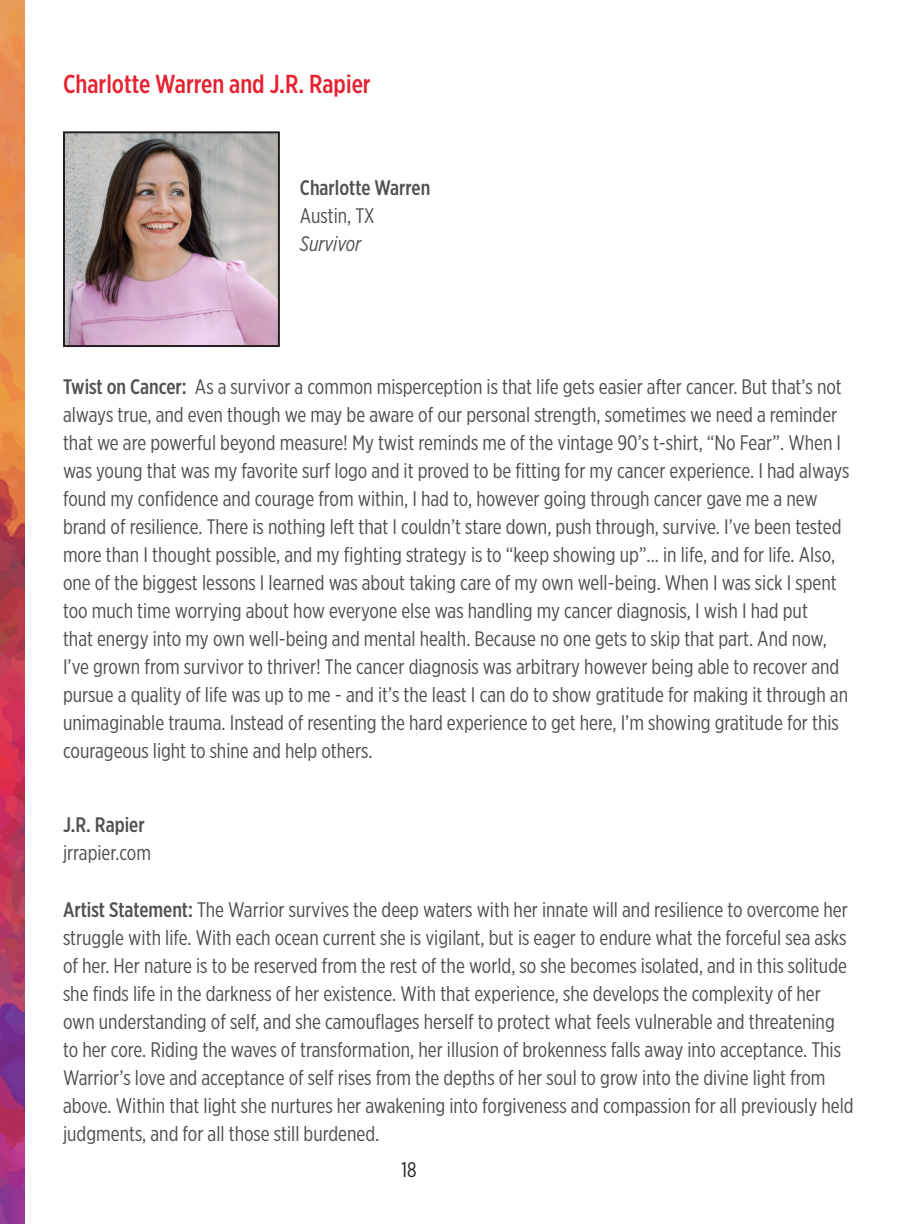
<style>
.page{position:relative;width:900px;height:1224px;background:#fff}
.page>*{position:absolute;margin:0;border:0;box-sizing:border-box;transform-origin:0 0}
.t1{font:500 26px "Gotham X Narrow";color:#e62130}
.Subhead{font:21px/28px "Gotham X Narrow";color:#504f51}
.t2{font:500 21px "Gotham X Narrow";color:#504f51}
.t3{font:italic 21px "Gotham X Narrow";color:#504f51}
.t4{font:21px "Gotham X Narrow";color:#231f20}
.s1{font-weight:500}
</style>
<div class="page">
<img style="left:0;top:0;width:25px;height:1224px">
<img style="left:66px;top:134px;width:211px;height:210px">
<div style="left:63px;top:131px;width:217px;height:216px;border:2px solid #231f20"></div>
<p class="t1" style="left:63px;top:68px;width:309px">Charlotte Warren and J.R. Rapier</p>
<p class="t2" style="left:300px;top:175px;width:132px">Charlotte Warren</p>
<p class="Subhead" style="left:300px;top:202px;width:76px">Austin, TX</p>
<p class="t3" style="left:300px;top:231px;width:63px">Survivor</p>
<p class="Subhead" style="left:63px;top:372px;width:788px"><span class="s1">Twist on Cancer:</span> As a survivor a common misperception is that life gets easier after cancer. But that’s not always true, and even though we may be aware of our personal strength, sometimes we need a reminder that we are powerful beyond measure! My twist reminds me of the vintage 90’s t-shirt, “No Fear”. When I was young that was my favorite surf logo and it proved to be fitting for my cancer experience. I had always found my confidence and courage from within, I had to, however going through cancer gave me a new brand of resilience. There is nothing left that I couldn’t stare down, push through, survive. I’ve been tested more than I thought possible, and my fighting strategy is to “keep showing up”... in life, and for life. Also, one of the biggest lessons I learned was about taking care of my own well-being. When I was sick I spent too much time worrying about how everyone else was handling my cancer diagnosis, I wish I had put<br>that energy into my own well-being and mental health. Because no one gets to skip that part. And now, I’ve grown from survivor to thriver! The cancer diagnosis was arbitrary however being able to recover and pursue a quality of life was up to me - and it’s the least I can do to show gratitude for making it through an unimaginable trauma. Instead of resenting the hard experience to get here, I’m showing gratitude for this courageous light to shine and help others.</p>
<p class="t2" style="left:63px;top:812px;width:83px">J.R. Rapier</p>
<p class="Subhead" style="left:63px;top:838px;width:90px">jrrapier.com</p>
<p class="Subhead" style="left:63px;top:895px;width:792px"><span class="s1">Artist Statement:</span> The Warrior survives the deep waters with her innate will and resilience to overcome her struggle with life. With each ocean current she is vigilant, but is eager to endure what the forceful sea asks of her. Her nature is to be reserved from the rest of the world, so she becomes isolated, and in this solitude she finds life in the darkness of her existence. With that experience, she develops the complexity of her own understanding of self, and she camouflages herself to protect what feels vulnerable and threatening to her core. Riding the waves of transformation, her illusion of brokenness falls away into acceptance. This Warrior’s love and acceptance of self rises from the depths of her soul to grow into the divine light from above. Within that light she nurtures her awakening into forgiveness and compassion for all previously held judgments, and for all those still burdened.</p>
<p class="t4" style="left:401px;top:1158px;width:17px">18</p>
</div>
